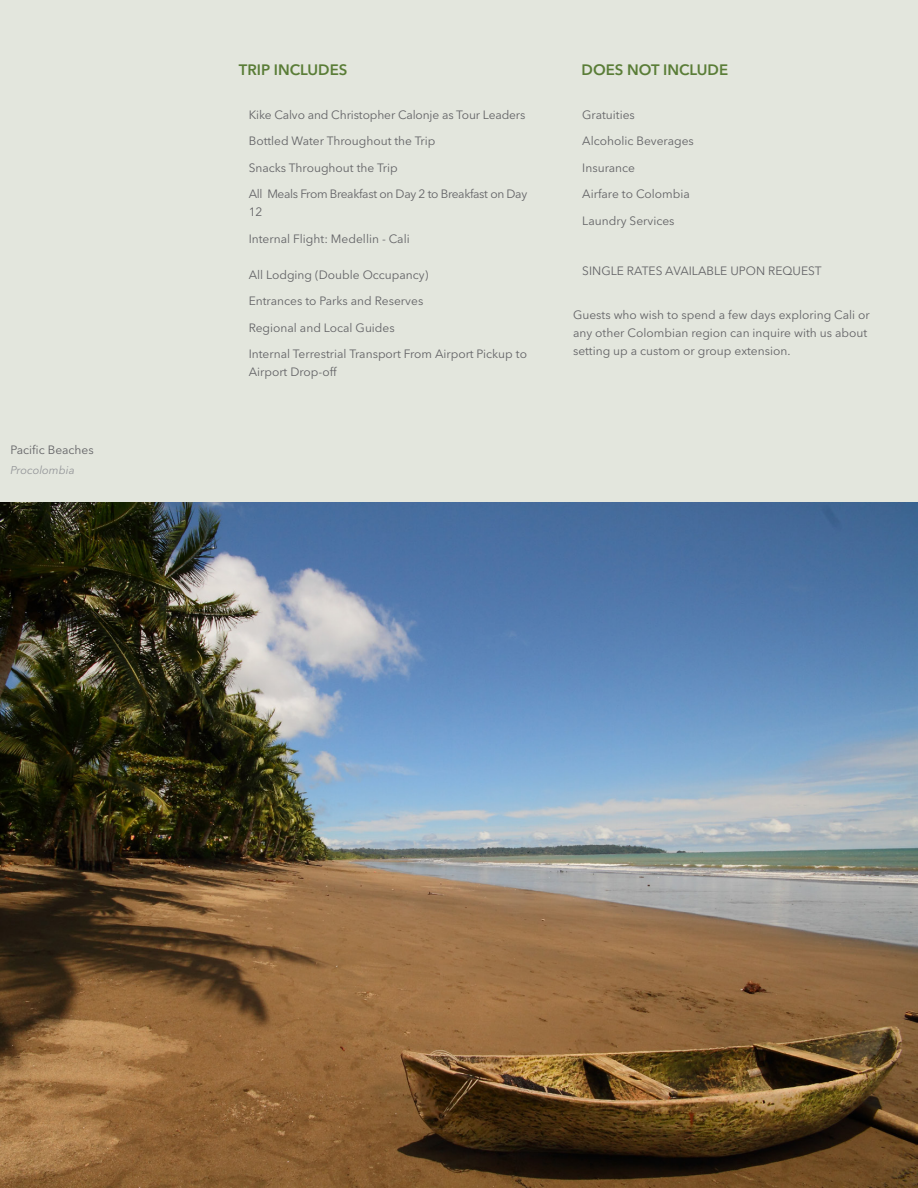
<style>
.page{position:relative;width:918px;height:1188px;background:#e3e6dd}
.page>*{position:absolute;margin:0;border:0;box-sizing:border-box;transform-origin:0 0}
.Titulos_notas{font:600 15px "Avenir Next LT Pro";color:#5a7d37}
.Notas_INCLUDES{font:12px/18px "Avenir Next LT Pro";color:#636366}
.Pie_de_foto_GRIS_IZQ{font:12px/18px "Avenir Next LT Pro";color:#636366}
.Notas_INCLUDES-2{font:12px/18px "Avenir Next LT Pro";letter-spacing:-.03em;color:#636366}
.Pie_de_foto_GRIS{font:12px "Avenir Next LT Pro";color:#636366}
.Pie_de_foto_AUTOR_GR{font:italic 11.25px "Avenir Next LT Pro";color:#939598}
</style>
<div class="page">
<img style="left:0;top:502px;width:918px;height:686px">
<p class="Pie_de_foto_GRIS" style="left:11px;top:443px;width:85px">Pacific Beaches</p>
<p class="Pie_de_foto_AUTOR_GR" style="left:11px;top:464px;width:66px">Procolombia</p>
<p class="Titulos_notas" style="left:239px;top:61px;width:110px">TRIP INCLUDES</p>
<p class="Notas_INCLUDES" style="left:249px;top:106px;width:278px">Kike Calvo and Christopher Calonje as Tour Leaders</p>
<p class="Notas_INCLUDES" style="left:249px;top:132px;width:188px">Bottled Water Throughout the Trip</p>
<p class="Notas_INCLUDES" style="left:249px;top:159px;width:151px">Snacks Throughout the Trip</p>
<p class="Notas_INCLUDES-2" style="left:249px;top:185px;width:280px">All Meals From Breakfast on Day 2 to Breakfast on Day<br>12</p>
<p class="Notas_INCLUDES" style="left:249px;top:230px;width:162px">Internal Flight: Medellin - Cali</p>
<p class="Notas_INCLUDES" style="left:249px;top:266px;width:181px">All Lodging (Double Occupancy)</p>
<p class="Notas_INCLUDES" style="left:249px;top:292px;width:176px">Entrances to Parks and Reserves</p>
<p class="Notas_INCLUDES" style="left:249px;top:319px;width:148px">Regional and Local Guides</p>
<p class="Notas_INCLUDES" style="left:249px;top:345px;width:280px">Internal Terrestrial Transport From Airport Pickup to<br>Airport Drop-off</p>
<p class="Titulos_notas" style="left:582px;top:61px;width:148px">DOES NOT INCLUDE</p>
<p class="Notas_INCLUDES" style="left:582px;top:106px;width:54px">Gratuities</p>
<p class="Notas_INCLUDES" style="left:582px;top:132px;width:113px">Alcoholic Beverages</p>
<p class="Notas_INCLUDES" style="left:582px;top:159px;width:54px">Insurance</p>
<p class="Notas_INCLUDES" style="left:582px;top:185px;width:109px">Airfare to Colombia</p>
<p class="Notas_INCLUDES" style="left:582px;top:212px;width:94px">Laundry Services</p>
<p class="Notas_INCLUDES" style="left:582px;top:262px;width:241px">SINGLE RATES AVAILABLE UPON REQUEST</p>
<p class="Pie_de_foto_GRIS_IZQ" style="left:573px;top:306px;width:298px">Guests who wish to spend a few days exploring Cali or any other Colombian region can inquire with us about setting up a custom or group extension.</p>
</div>
